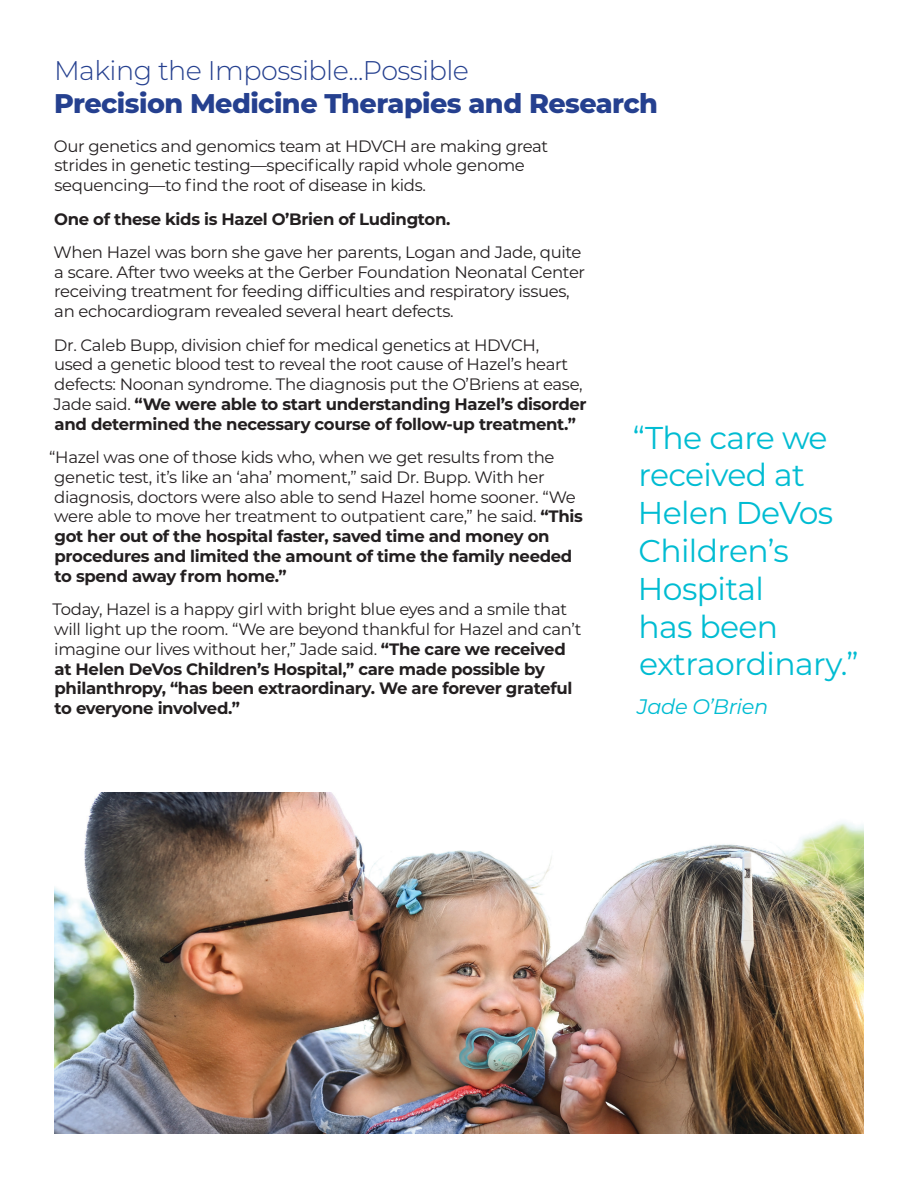
<style>
.page{position:relative;width:918px;height:1188px;background:#fff}
.page>*{position:absolute;margin:0;border:0;box-sizing:border-box;transform-origin:0 0}
.Body{font:31.5px/37.8px "Montserrat";letter-spacing:-.02em;color:#00bcd2}
.Body-2{font:800 27px/33px "Montserrat";letter-spacing:-.02em;color:#25408f}
.Body-3{font:italic 21px "Montserrat";letter-spacing:-.02em;color:#00bcd2}
.Body-4{font:16.5px/19.8px "Montserrat";letter-spacing:-.02em;color:#231f20}
.Body-5{font:700 16.5px "Montserrat";letter-spacing:-.02em;color:#231f20}
.s1{font-weight:300}
.s2{font-weight:700}
</style>
<div class="page">
<img style="left:54px;top:793px;width:810px;height:341px">
<p class="Body-2" style="left:54px;top:53px;width:606px"><span class="s1">Making the Impossible...Possible<br></span>Precision Medicine Therapies and Research</p>
<p class="Body-4" style="left:54px;top:135px;width:496px">Our genetics and genomics team at HDVCH are making great strides in genetic testing—specifically rapid whole genome sequencing—to find the root of disease in kids.</p>
<p class="Body-5" style="left:54px;top:207px;width:398px">One of these kids is Hazel O’Brien of Ludington.</p>
<p class="Body-4" style="left:53px;top:241px;width:533px">When Hazel was born she gave her parents, Logan and Jade, quite a scare. After two weeks at the Gerber Foundation Neonatal Center receiving treatment for feeding difficulties and respiratory issues, an echocardiogram revealed several heart defects.</p>
<p class="Body-4" style="left:53px;top:334px;width:535px">Dr. Caleb Bupp, division chief for medical genetics at HDVCH,<br>used a genetic blood test to reveal the root cause of Hazel’s heart defects: Noonan syndrome. The diagnosis put the O’Briens at ease, Jade said. <span class="s2">“We were able to start understanding Hazel’s disorder and determined the necessary course of follow-up treatment.”</span></p>
<p class="Body-4" style="left:49px;top:447px;width:535px">“Hazel was one of those kids who, when we get results from the genetic test, it’s like an ‘aha’ moment,” said Dr. Bupp. With her diagnosis, doctors were also able to send Hazel home sooner. “We were able to move her treatment to outpatient care,” he said. <span class="s2">“This got her out of the hospital faster, saved time and money on procedures and limited the amount of time the family needed to spend away from home.”</span></p>
<p class="Body-4" style="left:53px;top:599px;width:530px">Today, Hazel is a happy girl with bright blue eyes and a smile that will light up the room. “We are beyond thankful for Hazel and can’t imagine our lives without her,” Jade said. <span class="s2">“The care we received at Helen DeVos Children’s Hospital,” care made possible by philanthropy, “has been extraordinary. We are forever grateful to everyone involved.”</span></p>
<p class="Body" style="left:633px;top:417px;width:227px">“The care we received at<br>Helen DeVos<br>Children’s<br>Hospital<br>has been extraordinary.”</p>
<p class="Body-3" style="left:637px;top:692px;width:132px">Jade O’Brien</p>
</div>
